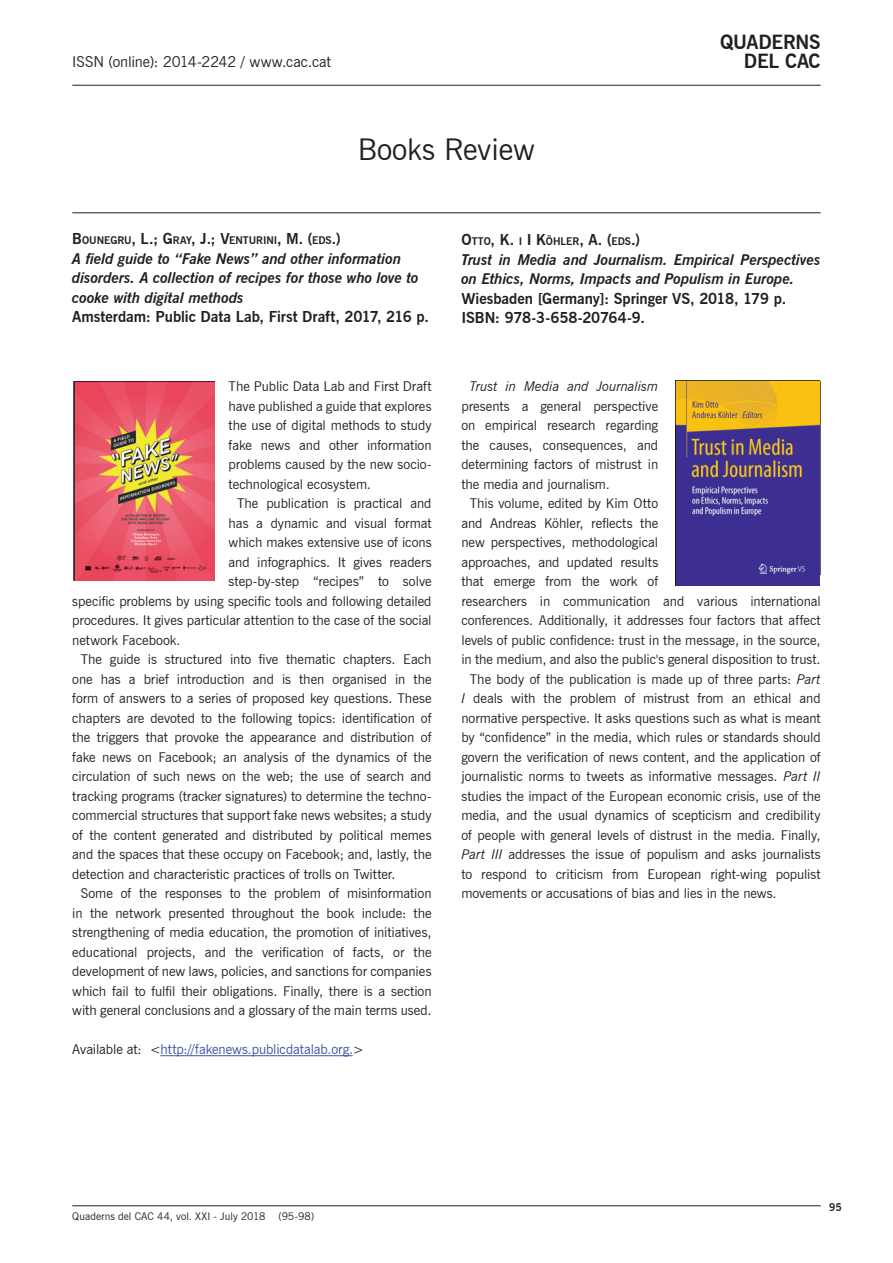
<style>
.page{position:relative;width:893px;height:1263px;background:#fff}
.page>*{position:absolute;margin:0;border:0;box-sizing:border-box;transform-origin:0 0}
.t1{font:30px "News Gothic BT";color:#231f20}
.t2{font:700 19.5px/19.5px "News Gothic BT";letter-spacing:-.015em;color:#231f20;text-align:right}
.t3{font:italic 700 15px/19.5px "News Gothic BT";letter-spacing:-.005em;color:#231f20}
.t4{font:700 15px/19.5px "News Gothic BT";letter-spacing:-.005em;color:#231f20}
.t5{font:15px "News Gothic BT";letter-spacing:-.01em;color:#231f20}
.t6{font:13.5px/19.5px "News Gothic BT";letter-spacing:-.005em;color:#231f20;text-align:justify}
.t7{font:13.5px "News Gothic BT";letter-spacing:-.005em;color:#3853a3}
.t8{font:italic 13.5px "News Gothic BT";letter-spacing:-.01em;color:#231f20}
.t9{font:10.5px "News Gothic BT";letter-spacing:.005em;color:#231f20}
.t10{font:700 10.5px "News Gothic BT";letter-spacing:-.005em;color:#231f20}
.t11{font:700 10.5px "News Gothic BT";color:#231f20}
.s1{font-size:15px}
.s2{color:#231f20}
.s3{font-style:normal}
.s4{font-style:normal;font-size:10.5px}
.s5{font-style:italic}
</style>
<div class="page">
<hr style="left:72px;top:85px;width:749px;height:1px;background:#231f20">
<hr style="left:72px;top:213px;width:749px;height:1px;background:#231f20">
<hr style="left:72px;top:1205px;width:749px;height:1px;background:#231f20">
<div style="left:675px;top:381px;width:146px;height:194px;border:1px solid #231f20"></div>
<hr style="left:161px;top:1055px;width:192px;height:1px;background:#3853a3">
<img style="left:74px;top:381px;width:140px;height:200px">
<img style="left:676px;top:380px;width:143px;height:205px">
<p class="t5" style="left:72px;top:52px;width:260px">ISSN (online): 2014-2242 / www.cac.cat</p>
<h1 class="t1" style="left:358px;top:132px;width:179px">Books Review</h1>
<h2 class="t2" style="left:720px;top:32px;width:102px">QUADERNS<br>DEL CAC</h2>
<p class="t10" style="left:72px;top:234px;width:270px"><span class="s1">B</span>OUNEGRU<span class="s1">, L.; G</span>RAY<span class="s1">, J.; V</span>ENTURINI<span class="s1">, M. (</span>EDS<span class="s1">.)</span></p>
<p class="t3" style="left:72px;top:249px;width:348px">A field guide to “Fake News” and other information disorders. A collection of recipes for those who love to cooke with digital methods</p>
<p class="t4" style="left:72px;top:307px;width:358px">Amsterdam: Public Data Lab, First Draft, 2017, 216 p.</p>
<p class="t6" style="left:229px;top:377px;width:204px">The Public Data Lab and First Draft have published a guide that explores the use of digital methods to study fake news and other information problems caused by the new socio&shy;technological ecosystem.</p>
<p class="t6" style="left:237px;top:494px;width:196px">The publication is practical and</p>
<p class="t6" style="left:229px;top:513px;width:204px">has a dynamic and visual format</p>
<p class="t6" style="left:229px;top:533px;width:204px">which makes extensive use of icons</p>
<p class="t6" style="left:229px;top:552px;width:204px">and infographics. It gives readers</p>
<p class="t6" style="left:229px;top:572px;width:204px">step-by-step “recipes” to solve</p>
<p class="t6" style="left:72px;top:591px;width:361px">specific problems by using specific tools and following detailed</p>
<p class="t6" style="left:72px;top:611px;width:361px">procedures. It gives particular attention to the case of the social</p>
<p class="t6" style="left:72px;top:630px;width:110px">network Facebook.</p>
<p class="t6" style="left:81px;top:650px;width:352px">The guide is structured into five thematic chapters. Each</p>
<p class="t6" style="left:72px;top:669px;width:361px">one has a brief introduction and is then organised in the</p>
<p class="t6" style="left:72px;top:689px;width:361px">form of answers to a series of proposed key questions. These</p>
<p class="t6" style="left:72px;top:708px;width:361px">chapters are devoted to the following topics: identification of</p>
<p class="t6" style="left:72px;top:728px;width:361px">the triggers that provoke the appearance and distribution of</p>
<p class="t6" style="left:72px;top:747px;width:361px">fake news on Facebook; an analysis of the dynamics of the</p>
<p class="t6" style="left:72px;top:767px;width:361px">circulation of such news on the web; the use of search and</p>
<p class="t6" style="left:72px;top:786px;width:361px">tracking programs (tracker signatures) to determine the techno-</p>
<p class="t6" style="left:72px;top:806px;width:361px">commercial structures that support fake news websites; a study</p>
<p class="t6" style="left:72px;top:825px;width:361px">of the content generated and distributed by political memes</p>
<p class="t6" style="left:72px;top:845px;width:361px">and the spaces that these occupy on Facebook; and, lastly, the</p>
<p class="t6" style="left:72px;top:864px;width:325px">detection and characteristic practices of trolls on Twitter.</p>
<p class="t6" style="left:81px;top:884px;width:352px">Some of the responses to the problem of misinformation</p>
<p class="t6" style="left:72px;top:903px;width:361px">in the network presented throughout the book include: the</p>
<p class="t6" style="left:72px;top:923px;width:361px">strengthening of media education, the promotion of initiatives,</p>
<p class="t6" style="left:72px;top:942px;width:361px">educational projects, and the verification of facts, or the</p>
<p class="t6" style="left:72px;top:961px;width:361px">development of new laws, policies, and sanctions for companies</p>
<p class="t6" style="left:72px;top:981px;width:361px">which fail to fulfil their obligations. Finally, there is a section</p>
<p class="t6" style="left:72px;top:1000px;width:361px">with general conclusions and a glossary of the main terms used.</p>
<p class="t7" style="left:72px;top:1041px;width:293px"><span class="s2">Available at: &lt;</span>http://fakenews.publicdatalab.org.<span class="s2">&gt;</span></p>
<p class="t3" style="left:461px;top:230px;width:361px"><span class="s3">O</span><span class="s4">TTO</span><span class="s3">, K.</span> <span class="s4">I</span> <span class="s3">I K</span><span class="s4">ÖHLER</span><span class="s3">, A. (</span><span class="s4">EDS</span><span class="s3">.)<br></span>Trust in Media and Journalism. Empirical Perspectives on Ethics, Norms, Impacts and Populism in Europe.</p>
<p class="t4" style="left:461px;top:289px;width:326px">Wiesbaden [Germany]: Springer VS, 2018, 179 p.<br>ISBN: 978-3-658-20764-9.</p>
<p class="t8" style="left:470px;top:378px;width:190px">Trust in Media and Journalism</p>
<p class="t6" style="left:461px;top:396px;width:198px">presents a general perspective on empirical research regarding the causes, consequences, and determining factors of mistrust in the media and journalism.</p>
<p class="t6" style="left:470px;top:493px;width:190px">This volume, edited by Kim Otto</p>
<p class="t6" style="left:461px;top:513px;width:198px">and Andreas Köhler, reflects the</p>
<p class="t6" style="left:461px;top:532px;width:198px">new perspectives, methodological</p>
<p class="t6" style="left:461px;top:552px;width:198px">approaches, and updated results</p>
<p class="t6" style="left:461px;top:571px;width:198px">that emerge from the work of</p>
<p class="t6" style="left:461px;top:591px;width:361px">researchers in communication and various international</p>
<p class="t6" style="left:461px;top:610px;width:361px">conferences. Additionally, it addresses four factors that affect</p>
<p class="t6" style="left:461px;top:630px;width:361px">levels of public confidence: trust in the message, in the source,</p>
<p class="t6" style="left:461px;top:649px;width:361px">in the medium, and also the public's general disposition to trust.</p>
<p class="t6" style="left:470px;top:669px;width:352px">The body of the publication is made up of three parts: <span class="s5">Part</span></p>
<p class="t6" style="left:461px;top:688px;width:361px"><span class="s5">I</span> deals with the problem of mistrust from an ethical and</p>
<p class="t6" style="left:461px;top:708px;width:361px">normative perspective. It asks questions such as what is meant</p>
<p class="t6" style="left:461px;top:727px;width:361px">by “confidence” in the media, which rules or standards should</p>
<p class="t6" style="left:461px;top:747px;width:361px">govern the verification of news content, and the application of</p>
<p class="t6" style="left:461px;top:766px;width:361px">journalistic norms to tweets as informative messages. <span class="s5">Part II</span></p>
<p class="t6" style="left:461px;top:786px;width:361px">studies the impact of the European economic crisis, use of the</p>
<p class="t6" style="left:461px;top:805px;width:361px">media, and the usual dynamics of scepticism and credibility</p>
<p class="t6" style="left:461px;top:825px;width:361px">of people with general levels of distrust in the media. Finally,</p>
<p class="t6" style="left:461px;top:844px;width:361px"><span class="s5">Part III</span> addresses the issue of populism and asks journalists</p>
<p class="t6" style="left:461px;top:864px;width:361px">to respond to criticism from European right-wing populist</p>
<p class="t6" style="left:461px;top:883px;width:317px">movements or accusations of bias and lies in the news.</p>
<p class="t9" style="left:72px;top:1210px;width:195px">Quaderns del CAC 44, vol. XXI - July 2018</p>
<p class="t9" style="left:279px;top:1210px;width:37px">(95-98)</p>
<p class="t11" style="left:829px;top:1200px;width:14px">95</p>
</div>
